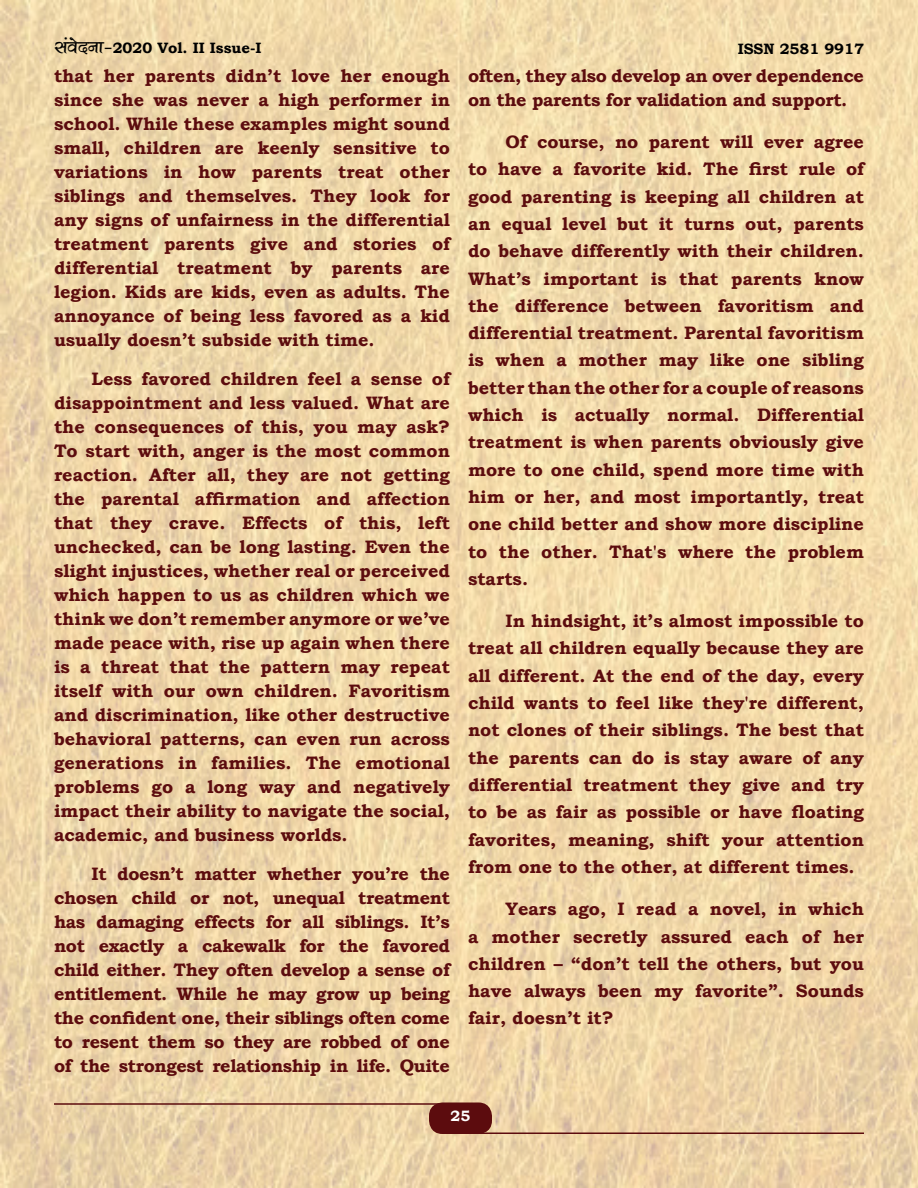
<style>
.page{position:relative;width:918px;height:1188px;background:#fff}
.page>*{position:absolute;margin:0;border:0;box-sizing:border-box;transform-origin:0 0}
.Messages{font:700 18px/24px "Bookman Old Style";color:#5c0c0e;text-align:justify}
.Messages-2{font:700 18px/24px "Bookman Old Style";letter-spacing:-.02em;color:#5c0c0e}
.t1{font:700 15px "Bookman Old Style";color:#000}
.Eng__Article_Heading{font:700 15px "Bookman Old Style";color:#fff}
.s1{font-family:"Kruti Dev 500";font-size:21px}
</style>
<div class="page">
<img style="left:0;top:0;width:918px;height:1188px">
<div style="left:429px;top:1102px;width:63px;height:32px;background:#5c0c0e;border-radius:14px"></div>
<hr style="left:54px;top:1103px;width:387px;height:2px;background:#5c0c0e">
<hr style="left:477px;top:1132px;width:387px;height:2px;background:#5c0c0e">
<p class="t1" style="left:54px;top:37px;width:209px"><span class="s1">laosnuk&amp;</span>2020 Vol. II Issue-I</p>
<p class="t1" style="left:738px;top:38px;width:128px">ISSN 2581 9917</p>
<p class="Messages" style="left:54px;top:64px;width:398px">that her parents didn’t love her enough since she was never a high performer in school. While these examples might sound small, children are keenly sensitive to variations in how parents treat other siblings and themselves. They look for any signs of unfairness in the differential treatment parents give and stories of differential treatment by parents are legion. Kids are kids, even as adults. The annoyance of being less favored as a kid usually doesn’t subside with time.</p>
<p class="Messages" style="left:54px;top:367px;width:398px;text-indent:37px">Less favored children feel a sense of disappointment and less valued. What are the consequences of this, you may ask?<br>To start with, anger is the most common reaction. After all, they are not getting the parental affirmation and affection that they crave. Effects of this, left unchecked, can be long lasting. Even the slight injustices, whether real or perceived which happen to us as children which we think we don’t remember anymore or we’ve made peace with, rise up again when there is a threat that the pattern may repeat itself with our own children. Favoritism and discrimination, like other destructive behavioral patterns, can even run across generations in families. The emotional problems go a long way and negatively impact their ability to navigate the social, academic, and business worlds.</p>
<p class="Messages" style="left:54px;top:861px;width:397px;text-indent:37px">It doesn’t matter whether you’re the chosen child or not, unequal treatment has damaging effects for all siblings. It’s not exactly a cakewalk for the favored child either. They often develop a sense of entitlement. While he may grow up being the confident one, their siblings often come to resent them so they are robbed of one of the strongest relationship in life. Quite</p>
<p class="Messages-2" style="left:468px;top:63px;width:397px">often, they also develop an over dependence on the parents for validation and support.</p>
<p class="Messages" style="left:468px;top:128px;width:398px;line-height:27.3px;text-indent:37px">Of course, no parent will ever agree to have a favorite kid. The first rule of good parenting is keeping all children at an equal level but it turns out, parents do behave differently with their children.<br>What’s important is that parents know the difference between favoritism and differential treatment. Parental favoritism is when a mother may like one sibling better than the other for a couple of reasons which is actually normal. Differential treatment is when parents obviously give more to one child, spend more time with him or her, and most importantly, treat one child better and show more discipline to the other. That's where the problem starts.</p>
<p class="Messages" style="left:468px;top:607px;width:398px;line-height:27.3px;text-indent:37px">In hindsight, it’s almost impossible to treat all children equally because they are all different. At the end of the day, every child wants to feel like they're different, not clones of their siblings. The best that the parents can do is stay aware of any differential treatment they give and try to be as fair as possible or have floating favorites, meaning, shift your attention from one to the other, at different times.</p>
<p class="Messages" style="left:468px;top:895px;width:398px;line-height:27.3px;text-indent:37px">Years ago, I read a novel, in which a mother secretly assured each of her children – “don’t tell the others, but you have always been my favorite”. Sounds fair, doesn’t it?</p>
<p class="Eng__Article_Heading" style="left:451px;top:1105px;width:21px">25</p>
</div>
